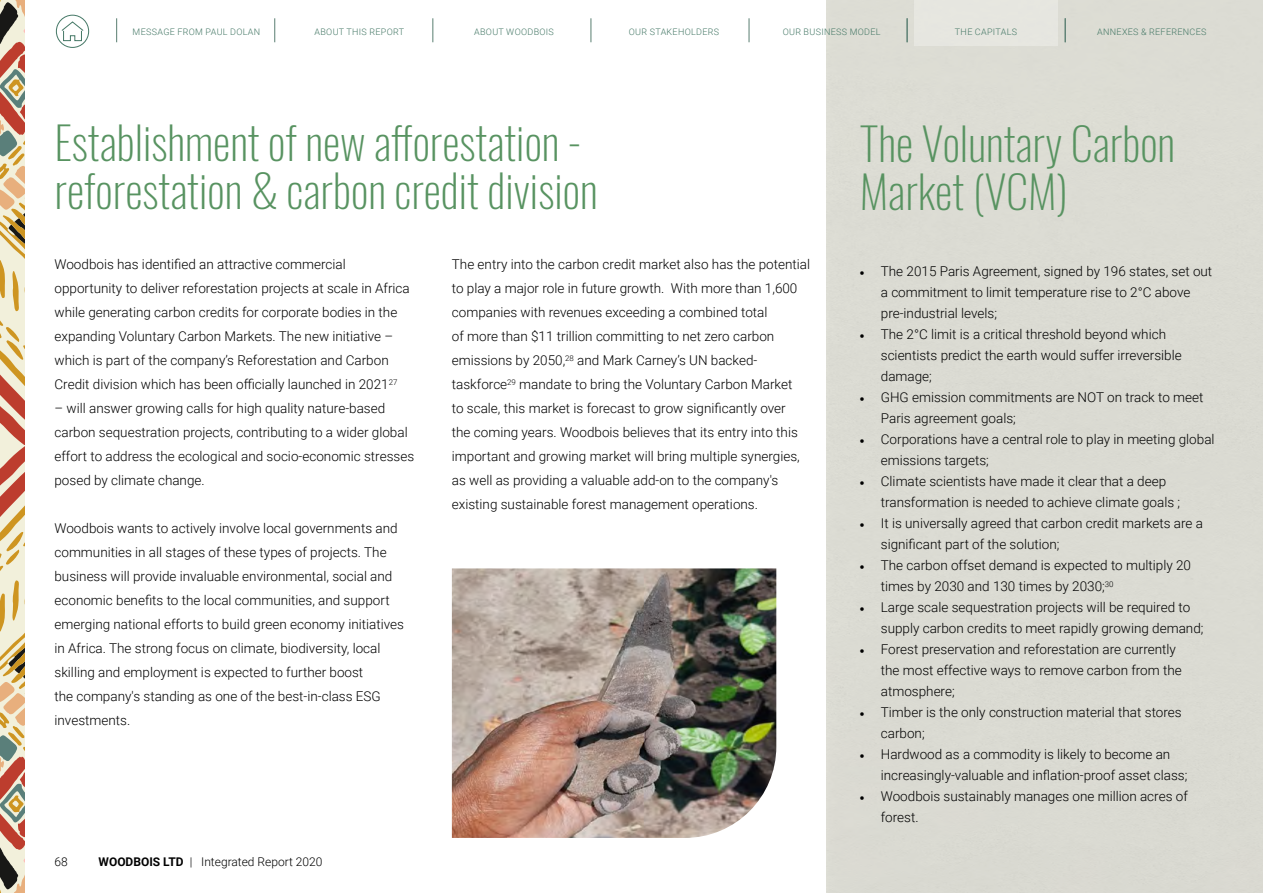
<style>
.page{position:relative;width:1263px;height:893px;background:#fff}
.page>*{position:absolute;margin:0;border:0;box-sizing:border-box;transform-origin:0 0}
.t1{font:200 45px/48px "Oswald";color:#589361}
.t2{font:300 13.5px/24px "Roboto";color:#000}
.t3{font:300 12px "Roboto";color:#000}
.t4{font:300 9px "Roboto";letter-spacing:.035em;color:#457866}
.s1{font-weight:700}
.s2{font-family:"Minion Pro";font-weight:400}
</style>
<div class="page">
<svg style="left:56px;top:14px;width:33px;height:34px"></svg>
<svg style="left:116px;top:18px;width:1px;height:24px"></svg>
<svg style="left:274px;top:18px;width:1px;height:24px"></svg>
<svg style="left:432px;top:18px;width:1px;height:24px"></svg>
<svg style="left:590px;top:18px;width:1px;height:24px"></svg>
<svg style="left:749px;top:18px;width:1px;height:24px"></svg>
<img style="left:452px;top:568px;width:324px;height:270px">
<svg style="left:907px;top:18px;width:1px;height:24px"></svg>
<svg style="left:1065px;top:18px;width:1px;height:24px"></svg>
<div style="left:914px;top:0;width:144px;height:46px;background:#e6e6e0"></div>
<svg style="left:0;top:0;width:25px;height:893px;background:#ceae8e"></svg>
<p class="t4" style="left:133px;top:26px;width:129px">MESSAGE FROM PAUL DOLAN</p>
<p class="t4" style="left:314px;top:26px;width:91px">ABOUT THIS REPORT</p>
<p class="t4" style="left:474px;top:26px;width:81px">ABOUT WOODBOIS</p>
<p class="t4" style="left:629px;top:26px;width:92px">OUR STAKEHOLDERS</p>
<h1 class="t1" style="left:55px;top:113px;width:545px">Establishment of new afforestation - reforestation &amp; carbon credit division</h1>
<p class="t4" style="left:783px;top:26px;width:99px">OUR BUSINESS MODEL</p>
<p class="t4" style="left:955px;top:26px;width:64px">THE CAPITALS</p>
<p class="t4" style="left:1097px;top:26px;width:111px">ANNEXES &amp; REFERENCES</p>
<h1 class="t1" style="left:860px;top:115px;width:317px">The Voluntary Carbon<br>Market (VCM)</h1>
<p class="t2" style="left:55px;top:252px;width:357px">Woodbois has identified an attractive commercial opportunity to deliver reforestation projects at scale in Africa while generating carbon credits for corporate bodies in the expanding Voluntary Carbon Markets. The new initiative – which is part of the company’s Reforestation and Carbon Credit division which has been officially launched in 2021<sup>27</sup></p>
<p class="t2" style="left:55px;top:396px;width:361px">– will answer growing calls for high quality nature-based carbon sequestration projects, contributing to a wider global effort to address the ecological and socio-economic stresses posed by climate change.</p>
<p class="t2" style="left:55px;top:516px;width:351px">Woodbois wants to actively involve local governments and communities in all stages of these types of projects. The business will provide invaluable environmental, social and economic benefits to the local communities, and support emerging national efforts to build green economy initiatives in Africa. The strong focus on climate, biodiversity, local skilling and employment is expected to further boost<br>the company's standing as one of the best-in-class ESG investments.</p>
<p class="t2" style="left:452px;top:252px;width:360px">The entry into the carbon credit market also has the potential to play a major role in future growth. With more than 1,600 companies with revenues exceeding a combined total<br>of more than $11 trillion committing to net zero carbon emissions by 2050,<sup>28</sup> and Mark Carney’s UN backed&shy;taskforce<sup>29</sup> mandate to bring the Voluntary Carbon Market<br>to scale, this market is forecast to grow significantly over<br>the coming years. Woodbois believes that its entry into this important and growing market will bring multiple synergies, as well as providing a valuable add-on to the company's existing sustainable forest management operations.</p>
<p class="t3" style="left:55px;top:853px;width:15px">68</p>
<p class="t3" style="left:99px;top:853px;width:225px"><span class="s1">WOODBOIS LTD</span> | Integrated Report 2020</p>
<p class="t2" style="left:881px;top:260px;width:333px;line-height:21px;text-indent:-21px"><span class="s2">•</span> The 2015 Paris Agreement, signed by 196 states, set out a commitment to limit temperature rise to 2°C above pre-industrial levels;</p>
<p class="t2" style="left:881px;top:323px;width:302px;line-height:21px;text-indent:-21px"><span class="s2">•</span> The 2°C limit is a critical threshold beyond which scientists predict the earth would suffer irreversible damage;</p>
<p class="t2" style="left:881px;top:386px;width:324px;line-height:21px;text-indent:-21px"><span class="s2">•</span> GHG emission commitments are NOT on track to meet<br>Paris agreement goals;</p>
<p class="t2" style="left:881px;top:428px;width:335px;line-height:21px;text-indent:-21px"><span class="s2">•</span> Corporations have a central role to play in meeting global emissions targets;</p>
<p class="t2" style="left:881px;top:470px;width:301px;line-height:21px;text-indent:-21px"><span class="s2">•</span> Climate scientists have made it clear that a deep transformation is needed to achieve climate goals ;</p>
<p class="t2" style="left:881px;top:512px;width:324px;line-height:21px;text-indent:-21px"><span class="s2">•</span> It is universally agreed that carbon credit markets are a significant part of the solution;</p>
<p class="t2" style="left:881px;top:554px;width:312px;line-height:21px;text-indent:-21px"><span class="s2">•</span> The carbon offset demand is expected to multiply 20 times by 2030 and 130 times by 2030;<sup>30</sup></p>
<p class="t2" style="left:881px;top:596px;width:324px;line-height:21px;text-indent:-21px"><span class="s2">•</span> Large scale sequestration projects will be required to supply carbon credits to meet rapidly growing demand;</p>
<p class="t2" style="left:881px;top:638px;width:302px;line-height:21px;text-indent:-21px"><span class="s2">•</span> Forest preservation and reforestation are currently the most effective ways to remove carbon from the atmosphere;</p>
<p class="t2" style="left:881px;top:701px;width:302px;line-height:21px;text-indent:-21px"><span class="s2">•</span> Timber is the only construction material that stores carbon;</p>
<p class="t2" style="left:881px;top:743px;width:308px;line-height:21px;text-indent:-21px"><span class="s2">•</span> Hardwood as a commodity is likely to become an increasingly-valuable and inflation-proof asset class;</p>
<p class="t2" style="left:881px;top:785px;width:308px;line-height:21px;text-indent:-21px"><span class="s2">•</span> Woodbois sustainably manages one million acres of forest.</p>
</div>
